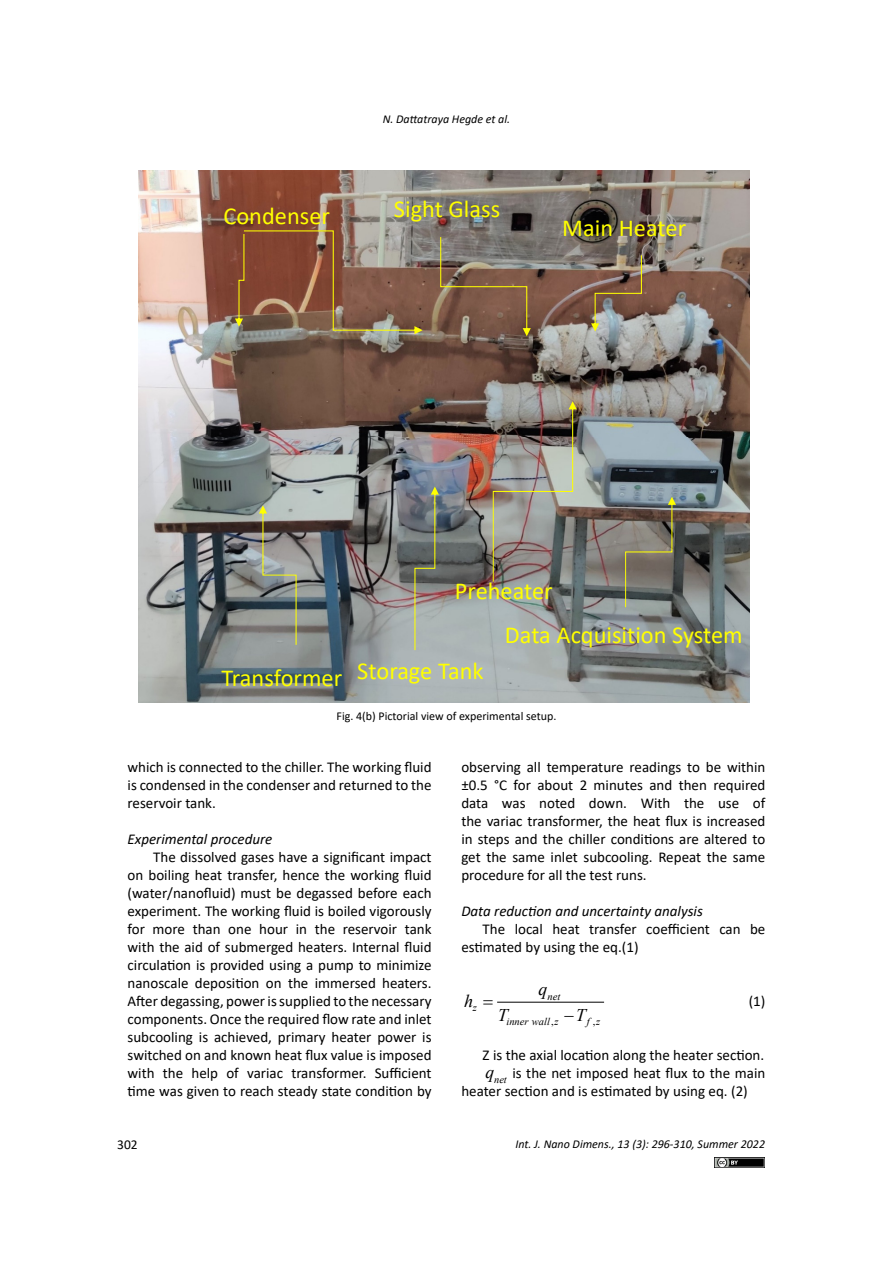
<style>
.page{position:relative;width:893px;height:1263px;background:#fff}
.page>*{position:absolute;margin:0;border:0;box-sizing:border-box;transform-origin:0 0}
.t1{font:24.45px "Calibri";color:#ff0}
.t2{font:italic 17.85px "Times New Roman";color:#000}
.t3{font:15px/18px "Calibri";color:#000;text-align:justify}
.t4{font:italic 15px "Calibri";color:#000}
.t5{font:13.5px "Calibri";color:#000}
.t6{font:italic 12px "Calibri";color:#000}
.t7{font:12px "Calibri";color:#000}
.t8{font:10.8px "Times New Roman";color:#000}
.t9{font:italic 10.5px "Times New Roman";color:#000}
.t10{font:italic 10.35px "Times New Roman";color:#000}
.t11{font:10.35px "Times New Roman";color:#000}
.s1{font-family:"Times New Roman";font-style:italic;font-size:18px}
</style>
<div class="page">
<img style="left:714px;top:1158px;width:51px;height:9px">
<hr style="left:498px;top:1002px;width:106px;height:1px;background:#000">
<img style="left:138px;top:171px;width:612px;height:532px">
<img style="left:493px;top:401px;width:84px;height:181px">
<svg style="left:591px;top:255px;width:51px;height:76px"></svg>
<svg style="left:235px;top:230px;width:188px;height:104px"></svg>
<svg style="left:440px;top:237px;width:91px;height:99px"></svg>
<svg style="left:259px;top:505px;width:38px;height:140px"></svg>
<svg style="left:625px;top:497px;width:51px;height:110px"></svg>
<svg style="left:414px;top:486px;width:25px;height:164px"></svg>
<p class="t6" style="left:383px;top:111px;width:129px">N. Dattatraya Hegde et al.</p>
<h1 class="t1" style="left:223px;top:199px;width:108px">Condenser</h1>
<h1 class="t1" style="left:394px;top:192px;width:108px">Sight Glass</h1>
<h1 class="t1" style="left:562px;top:211px;width:125px">Main Heater</h1>
<h1 class="t1" style="left:455px;top:574px;width:99px">Preheater</h1>
<h1 class="t1" style="left:505px;top:618px;width:239px">Data Acquisition System</h1>
<h1 class="t1" style="left:357px;top:654px;width:128px">Storage Tank</h1>
<p class="t7" style="left:337px;top:708px;width:221px">Fig. 4(b) Pictorial view of experimental setup.</p>
<h1 class="t1" style="left:222px;top:661px;width:122px">Transformer</h1>
<p class="t8" style="left:425px;top:712px;width:39px">Fig 4(b).</p>
<p class="t3" style="left:128px;top:758px;width:306px">which is connected to the chiller. The working fluid is condensed in the condenser and returned to the reservoir tank.</p>
<p class="t4" style="left:128px;top:829px;width:146px">Experimental procedure</p>
<p class="t3" style="left:128px;top:848px;width:306px;text-indent:26px">The dissolved gases have a significant impact on boiling heat transfer, hence the working fluid (water/nanofluid) must be degassed before each experiment. The working fluid is boiled vigorously for more than one hour in the reservoir tank with the aid of submerged heaters. Internal fluid circulation is provided using a pump to minimize nanoscale deposition on the immersed heaters.<br>After degassing, power is supplied to the necessary components. Once the required flow rate and inlet subcooling is achieved, primary heater power is switched on and known heat flux value is imposed with the help of variac transformer. Sufficient time was given to reach steady state condition by</p>
<p class="t5" style="left:117px;top:1135px;width:22px">302</p>
<p class="t3" style="left:461px;top:758px;width:306px">observing all temperature readings to be within ±0.5 °C for about 2 minutes and then required data was noted down. With the use of the variac transformer, the heat flux is increased in steps and the chiller conditions are altered to get the same inlet subcooling. Repeat the same procedure for all the test runs.</p>
<p class="t4" style="left:461px;top:901px;width:243px">Data reduction and uncertainty analysis</p>
<p class="t3" style="left:461px;top:920px;width:306px;text-indent:21px">The local heat transfer coefficient can be estimated by using the eq.(1)</p>
<p class="t2" style="left:464px;top:988px;width:11px">h</p>
<p class="t10" style="left:473px;top:1001px;width:6px">z</p>
<p class="t2" style="left:539px;top:977px;width:11px">q</p>
<p class="t10" style="left:548px;top:989px;width:14px">net</p>
<p class="t2" style="left:498px;top:1002px;width:12px">T</p>
<p class="t2" style="left:564px;top:1002px;width:23px">−T</p>
<p class="t10" style="left:506px;top:1015px;width:54px">inner wall z</p>
<p class="t10" style="left:587px;top:1015px;width:15px">f z</p>
<p class="t11" style="left:551px;top:1014px;width:4px">,</p>
<p class="t11" style="left:593px;top:1014px;width:4px">,</p>
<p class="t3" style="left:749px;top:992px;width:18px">(1)</p>
<p class="t3" style="left:483px;top:1046px;width:283px">Z is the axial location along the heater section.</p>
<p class="t9" style="left:494px;top:1072px;width:14px">net</p>
<p class="t3" style="left:461px;top:1064px;width:305px;text-indent:24px"><span class="s1">q</span> is the net imposed heat flux to the main heater section and is estimated by using eq. (2)</p>
<p class="t6" style="left:515px;top:1136px;width:251px">Int. J. Nano Dimens., 13 (3): 296-310, Summer 2022</p>
</div>
